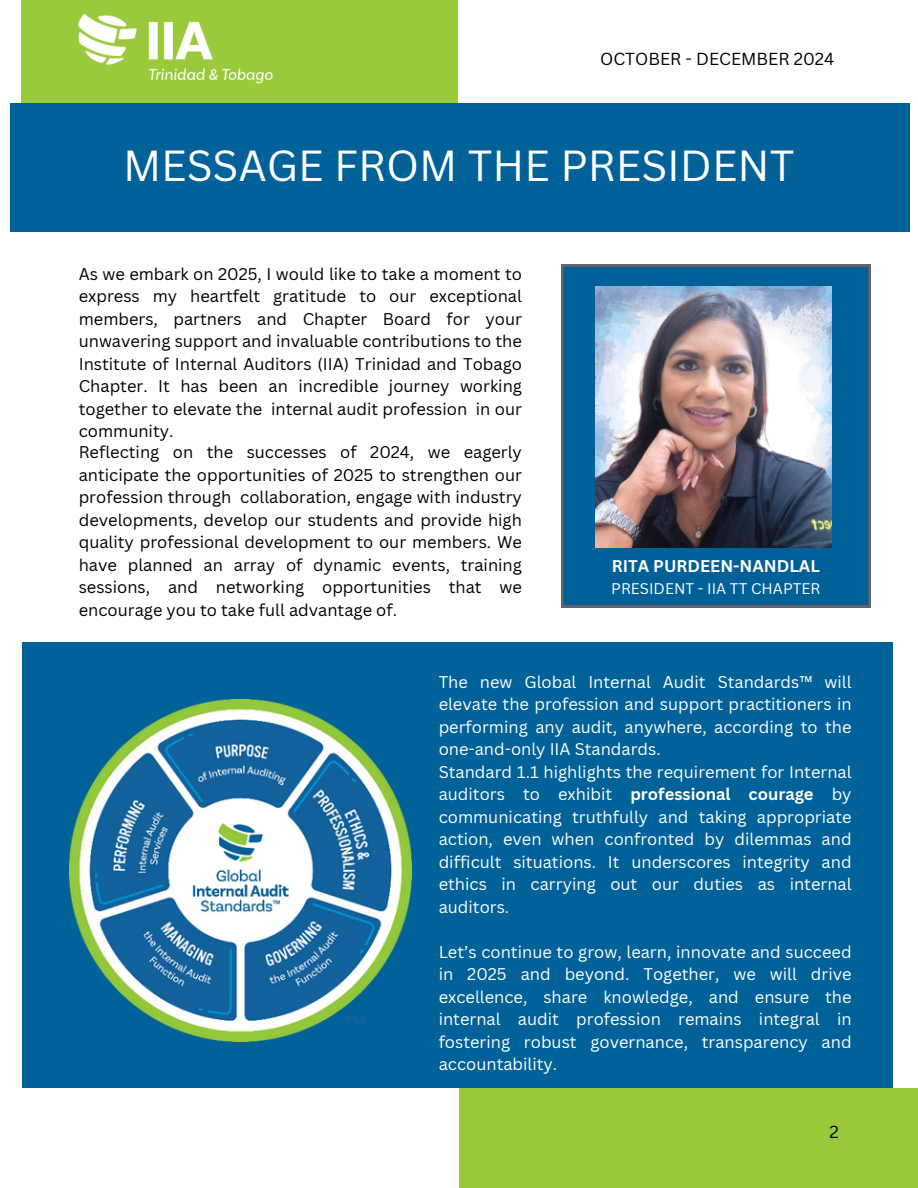
<style>
.page{position:relative;width:918px;height:1188px;background:#fff}
.page>*{position:absolute;margin:0;border:0;box-sizing:border-box;transform-origin:0 0}
.t1{font:42.3px "Canva Sans";color:#fff}
.t2{font:16.95px "Canva Sans";color:#000}
.t3{font:16.5px/22.5px "Canva Sans";color:#000;text-align:justify}
.t4{font:16.5px/22.5px "Canva Sans";color:#fff}
.t5{font:700 16.5px "Canva Sans";color:#fff}
.t6{font:15px "Canva Sans";color:#fff}
.s1{font-weight:700}
</style>
<div class="page">
<div style="left:22px;top:642px;width:871px;height:446px;background:#006299"></div>
<div style="left:10px;top:103px;width:900px;height:129px;background:#006299"></div>
<div style="left:22px;top:0;width:436px;height:103px;background:#99ca3c"></div>
<div style="left:459px;top:1088px;width:459px;height:100px;background:#99ca3c"></div>
<img style="left:79px;top:14px;width:193px;height:70px">
<svg style="left:561px;top:264px;width:310px;height:343px;background:#086194"></svg>
<img style="left:596px;top:285px;width:236px;height:263px">
<img style="left:69px;top:700px;width:342px;height:342px">
<p class="t2" style="left:600px;top:47px;width:236px">OCTOBER - DECEMBER 2024</p>
<h3 class="t1" style="left:123px;top:136px;width:673px">MESSAGE FROM THE PRESIDENT</h3>
<p class="t3" style="left:79px;top:262px;width:445px">As we embark on 2025, I would like to take a moment to express my heartfelt gratitude to our exceptional members, partners and Chapter Board for your unwavering support and invaluable contributions to the Institute of Internal Auditors (IIA) Trinidad and Tobago Chapter. It has been an incredible journey working together to elevate the internal audit profession in our community.</p>
<p class="t3" style="left:79px;top:441px;width:445px">Reflecting on the successes of 2024, we eagerly anticipate the opportunities of 2025 to strengthen our profession through collaboration, engage with industry developments, develop our students and provide high quality professional development to our members. We have planned an array of dynamic events, training sessions, and networking opportunities that we encourage you to take full advantage of.</p>
<h3 class="t5" style="left:612px;top:555px;width:210px">RITA PURDEEN-NANDLAL</h3>
<h3 class="t6" style="left:611px;top:578px;width:211px">PRESIDENT - IIA TT CHAPTER</h3>
<h1 class="t4" style="left:439px;top:670px;width:414px">The new Global Internal Audit Standards™ will elevate the profession and support practitioners in performing any audit, anywhere, according to the one-and-only IIA Standards.<br>Standard 1.1 highlights the requirement for Internal auditors to exhibit <span class="s1">professional courage</span> by communicating truthfully and taking appropriate action, even when confronted by dilemmas and difficult situations. It underscores integrity and ethics in carrying out our duties as internal auditors.</h1>
<p class="t4" style="left:439px;top:940px;width:414px;text-align:justify">Let’s continue to grow, learn, innovate and succeed in 2025 and beyond. Together, we will drive excellence, share knowledge, and ensure the internal audit profession remains integral in fostering robust governance, transparency and accountability.</p>
<h3 class="t2" style="left:829px;top:1120px;width:11px">2</h3>
</div>
